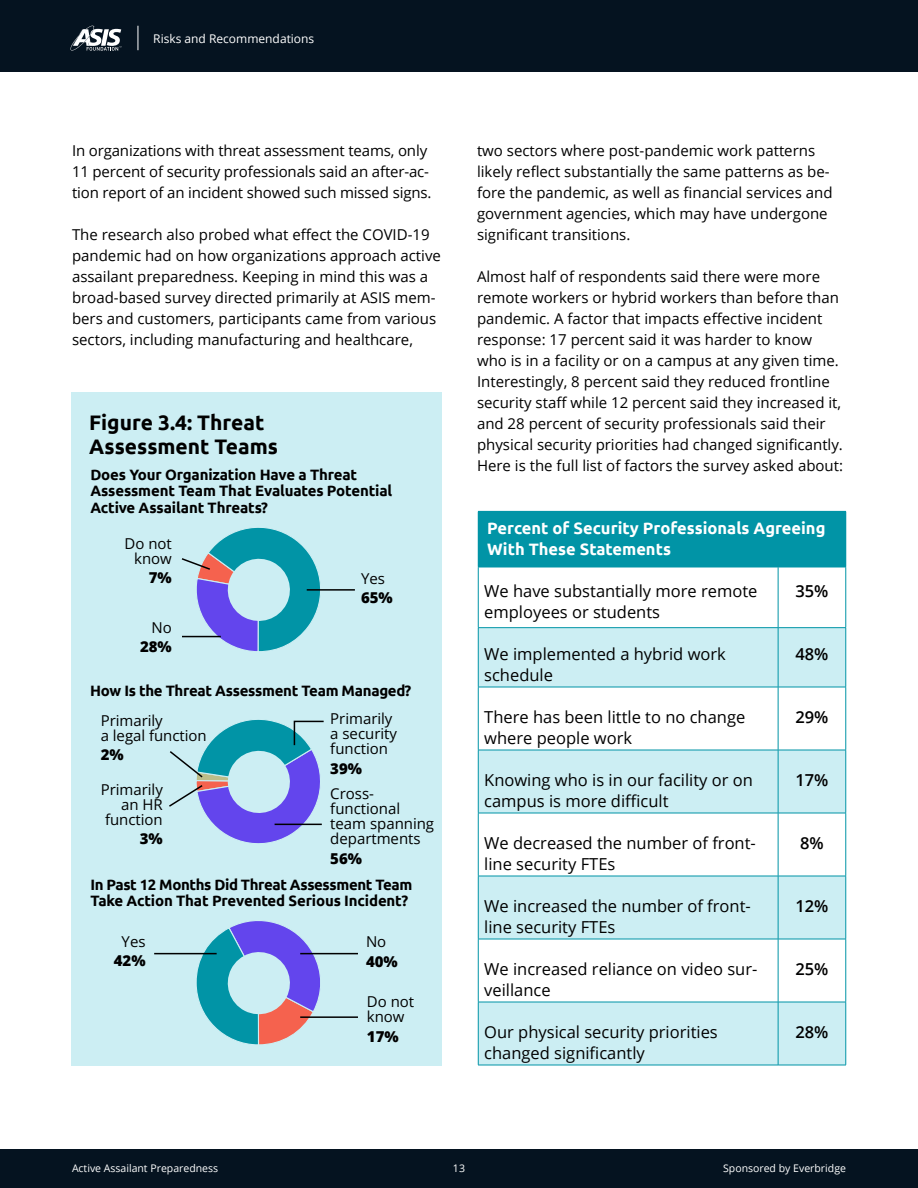
<style>
.page{position:relative;width:918px;height:1188px;background:#fff}
.page>*{position:absolute;margin:0;border:0;box-sizing:border-box;transform-origin:0 0}
.t1{font:700 21px/24px "Ubuntu";color:#000}
.t2{font:16.5px/21px "Open Sans";color:#000}
.t3{font:700 16.5px/21px "Ubuntu";color:#fff}
.t4{font:600 16.5px "Open Sans";color:#000}
.t5{font:15px/21px "Open Sans";color:#000}
.t6{font:700 15px/16.5px "Ubuntu";letter-spacing:-.01em;color:#000}
.t7{font:15px/15px "Open Sans";color:#000}
.t8{font:800 15px "Open Sans";color:#000}
.t9{font:12px "Open Sans";color:#fff}
.t10{font:10.5px "Open Sans";color:#fff}
</style>
<div class="page">
<div style="left:0;top:1149px;width:918px;height:39px;background:#051320"></div>
<div style="left:0;top:0;width:918px;height:72px;background:#051320"></div>
<svg style="left:70px;top:26px;width:51px;height:25px"></svg>
<svg style="left:138px;top:26px;width:1px;height:24px"></svg>
<div style="left:478px;top:511px;width:368px;height:56px;background:#0194a6"></div>
<svg style="left:479px;top:628px;width:367px;height:437px;fill:#cceef3"></svg>
<div style="left:479px;top:877px;width:367px;height:62px;background:#cceef3"></div>
<hr style="left:846px;top:512px;width:1px;height:55px;background:#0194a6">
<hr style="left:478px;top:628px;width:1px;height:59px;background:#0194a6">
<hr style="left:846px;top:750px;width:1px;height:63px;background:#0194a6">
<hr style="left:478px;top:876px;width:1px;height:63px;background:#0194a6">
<hr style="left:846px;top:939px;width:1px;height:63px;background:#0194a6">
<hr style="left:478px;top:1002px;width:1px;height:63px;background:#0194a6">
<hr style="left:478px;top:1065px;width:300px;height:1px;background:#0194a6">
<hr style="left:478px;top:567px;width:300px;height:1px;background:#0194a6">
<hr style="left:478px;top:567px;width:1px;height:60px;background:#0194a6">
<hr style="left:478px;top:627px;width:300px;height:1px;background:#0194a6">
<hr style="left:478px;top:687px;width:300px;height:1px;background:#0194a6">
<hr style="left:478px;top:687px;width:1px;height:63px;background:#0194a6">
<hr style="left:478px;top:750px;width:300px;height:1px;background:#0194a6">
<hr style="left:478px;top:750px;width:1px;height:63px;background:#0194a6">
<hr style="left:778px;top:750px;width:1px;height:63px;background:#0194a6">
<hr style="left:478px;top:813px;width:300px;height:1px;background:#0194a6">
<hr style="left:478px;top:813px;width:1px;height:63px;background:#0194a6">
<hr style="left:478px;top:876px;width:300px;height:1px;background:#0194a6">
<hr style="left:478px;top:939px;width:300px;height:1px;background:#0194a6">
<hr style="left:478px;top:939px;width:1px;height:63px;background:#0194a6">
<hr style="left:778px;top:939px;width:1px;height:63px;background:#0194a6">
<hr style="left:478px;top:1002px;width:300px;height:1px;background:#0194a6">
<hr style="left:778px;top:567px;width:68px;height:1px;background:#0194a6">
<hr style="left:778px;top:567px;width:1px;height:60px;background:#0194a6">
<hr style="left:846px;top:567px;width:1px;height:60px;background:#0194a6">
<hr style="left:778px;top:687px;width:1px;height:63px;background:#0194a6">
<hr style="left:846px;top:687px;width:1px;height:63px;background:#0194a6">
<hr style="left:778px;top:750px;width:68px;height:1px;background:#0194a6">
<hr style="left:778px;top:627px;width:68px;height:1px;background:#0194a6">
<hr style="left:778px;top:628px;width:1px;height:59px;background:#0194a6">
<hr style="left:846px;top:628px;width:1px;height:59px;background:#0194a6">
<hr style="left:778px;top:687px;width:68px;height:1px;background:#0194a6">
<hr style="left:778px;top:813px;width:68px;height:1px;background:#0194a6">
<hr style="left:778px;top:813px;width:1px;height:63px;background:#0194a6">
<hr style="left:846px;top:813px;width:1px;height:63px;background:#0194a6">
<hr style="left:778px;top:876px;width:68px;height:1px;background:#0194a6">
<hr style="left:778px;top:876px;width:1px;height:63px;background:#0194a6">
<hr style="left:846px;top:876px;width:1px;height:63px;background:#0194a6">
<hr style="left:778px;top:939px;width:68px;height:1px;background:#0194a6">
<hr style="left:778px;top:1002px;width:68px;height:1px;background:#0194a6">
<hr style="left:778px;top:1002px;width:1px;height:63px;background:#0194a6">
<hr style="left:846px;top:1002px;width:1px;height:63px;background:#0194a6">
<hr style="left:778px;top:1065px;width:68px;height:1px;background:#0194a6">
<div style="left:71px;top:393px;width:371px;height:673px;background:#cceef3"></div>
<hr style="left:307px;top:589px;width:48px;height:2px;background:#000">
<hr style="left:300px;top:953px;width:58px;height:1px;background:#000">
<hr style="left:154px;top:953px;width:63px;height:1px;background:#000">
<svg style="left:167px;top:527px;width:162px;height:518px"></svg>
<hr style="left:275px;top:824px;width:47px;height:1px;background:#000">
<hr style="left:300px;top:1016px;width:58px;height:2px;background:#000">
<p class="t9" style="left:153px;top:31px;width:163px">Risks and Recommendations</p>
<p class="t5" style="left:72px;top:140px;width:359px">In organizations with threat assessment teams, only<br>11 percent of security professionals said an after-ac&shy;tion report of an incident showed such missed signs.</p>
<p class="t5" style="left:72px;top:224px;width:371px">The research also probed what effect the COVID-19 pandemic had on how organizations approach active assailant preparedness. Keeping in mind this was a broad-based survey directed primarily at ASIS mem&shy;bers and customers, participants came from various sectors, including manufacturing and healthcare,</p>
<h1 class="t1" style="left:89px;top:410px;width:190px">Figure 3.4: Threat<br>Assessment Teams</h1>
<p class="t6" style="left:90px;top:466px;width:303px">Does Your Organization Have a Threat<br>Assessment Team That Evaluates Potential<br>Active Assailant Threats?</p>
<p class="t7" style="left:125px;top:536px;width:49px;text-align:right">Do not know</p>
<p class="t8" style="left:149px;top:567px;width:24px">7%</p>
<p class="t7" style="left:152px;top:619px;width:22px">No</p>
<p class="t8" style="left:140px;top:635px;width:33px">28%</p>
<p class="t7" style="left:361px;top:571px;width:25px">Yes</p>
<p class="t8" style="left:361px;top:587px;width:33px">65%</p>
<p class="t6" style="left:90px;top:682px;width:323px">How Is the Threat Assessment Team Managed?</p>
<p class="t7" style="left:101px;top:712px;width:108px">Primarily<br>a legal function</p>
<p class="t8" style="left:101px;top:743px;width:24px">2%</p>
<p class="t7" style="left:101px;top:782px;width:64px;text-align:right">Primarily an HR function</p>
<p class="t8" style="left:140px;top:828px;width:24px">3%</p>
<p class="t7" style="left:330px;top:711px;width:68px">Primarily a security function</p>
<p class="t8" style="left:330px;top:757px;width:33px">39%</p>
<p class="t5" style="left:330px;top:786px;width:105px;line-height:15px">Cross&shy;functional team spanning departments</p>
<p class="t8" style="left:330px;top:847px;width:33px">56%</p>
<p class="t6" style="left:90px;top:876px;width:323px">In Past 12 Months Did Threat Assessment Team<br>Take Action That Prevented Serious Incident?</p>
<p class="t7" style="left:122px;top:933px;width:25px">Yes</p>
<p class="t8" style="left:114px;top:949px;width:33px">42%</p>
<p class="t7" style="left:366px;top:934px;width:22px">No</p>
<p class="t8" style="left:366px;top:950px;width:33px">40%</p>
<p class="t7" style="left:367px;top:994px;width:49px">Do not know</p>
<p class="t8" style="left:367px;top:1025px;width:33px">17%</p>
<p class="t5" style="left:477px;top:140px;width:357px">two sectors where post-pandemic work patterns likely reflect substantially the same patterns as be&shy;fore the pandemic, as well as financial services and government agencies, which may have undergone significant transitions.</p>
<p class="t5" style="left:477px;top:266px;width:368px">Almost half of respondents said there were more remote workers or hybrid workers than before than pandemic. A factor that impacts effective incident response: 17 percent said it was harder to know who is in a facility or on a campus at any given time.<br>Interestingly, 8 percent said they reduced frontline security staff while 12 percent said they increased it, and 28 percent of security professionals said their physical security priorities had changed significantly.<br>Here is the full list of factors the survey asked about:</p>
<p class="t3" style="left:487px;top:517px;width:340px">Percent of Security Professionals Agreeing<br>With These Statements</p>
<p class="t2" style="left:484px;top:580px;width:275px">We have substantially more remote employees or students</p>
<p class="t4" style="left:795px;top:580px;width:35px">35%</p>
<p class="t2" style="left:484px;top:643px;width:243px">We implemented a hybrid work schedule</p>
<p class="t4" style="left:795px;top:643px;width:35px">48%</p>
<p class="t2" style="left:484px;top:706px;width:263px">There has been little to no change where people work</p>
<p class="t4" style="left:795px;top:706px;width:35px">29%</p>
<p class="t2" style="left:484px;top:769px;width:270px">Knowing who is in our facility or on campus is more difficult</p>
<p class="t4" style="left:795px;top:769px;width:35px">17%</p>
<p class="t2" style="left:484px;top:832px;width:273px">We decreased the number of front&shy;line security FTEs</p>
<p class="t4" style="left:800px;top:832px;width:25px">8%</p>
<p class="t2" style="left:484px;top:895px;width:268px">We increased the number of front&shy;line security FTEs</p>
<p class="t4" style="left:795px;top:895px;width:35px">12%</p>
<p class="t2" style="left:484px;top:958px;width:275px">We increased reliance on video sur&shy;veillance</p>
<p class="t4" style="left:795px;top:958px;width:35px">25%</p>
<p class="t2" style="left:484px;top:1021px;width:235px">Our physical security priorities changed significantly</p>
<p class="t4" style="left:795px;top:1021px;width:35px">28%</p>
<p class="t10" style="left:72px;top:1161px;width:148px">Active Assailant Preparedness</p>
<p class="t10" style="left:723px;top:1161px;width:124px">Sponsored by Everbridge</p>
<p class="t10" style="left:453px;top:1161px;width:14px">13</p>
</div>
